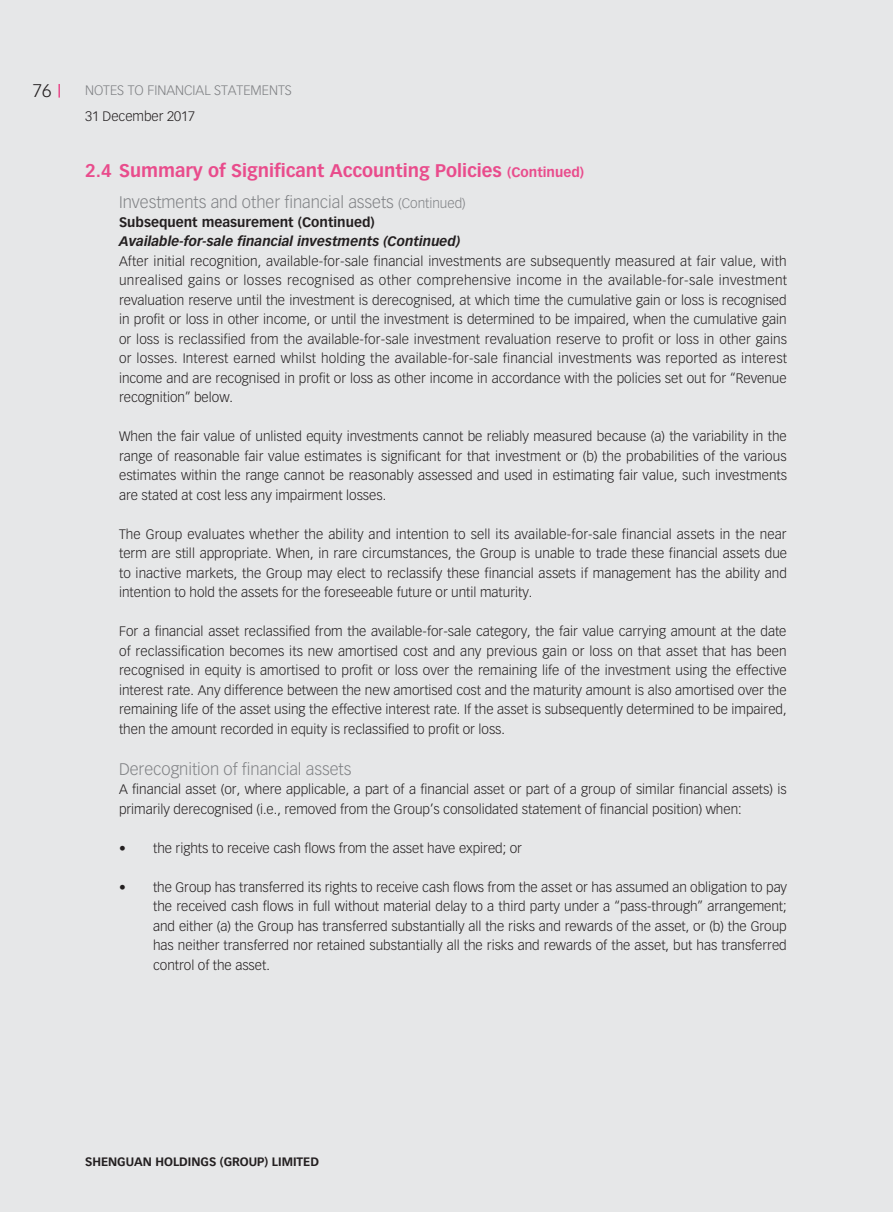
<style>
.page{position:relative;width:893px;height:1212px;background:#e6e7e8}
.page>*{position:absolute;margin:0;border:0;box-sizing:border-box;transform-origin:0 0}
.t1{font:700 18px "Vectora LT Std";color:#e94c8c}
.t2{font:300 18px "Vectora LT Std";color:#231f20}
.t3{font:300 16.5px "Vectora LT Std";color:#808285}
.t4{font:300 13.5px/19.5px "Vectora LT Std";color:#231f20;text-align:justify}
.t5{font:italic 700 13.5px "Vectora LT Std";color:#231f20}
.t6{font:700 13.5px "Vectora LT Std";color:#231f20}
.t7{font:300 13.5px "Vectora LT Std";color:#808285}
.t8{font:700 12px "Vectora LT Std";color:#231f20}
.s1{font-size:13.5px}
</style>
<div class="page">
<svg style="left:58px;top:84px;width:2px;height:14px"></svg>
<h1 class="t2" style="left:33px;top:82px;width:20px">76</h1>
<p class="t7" style="left:85px;top:84px;width:208px">NOTES TO FINANCIAL STATEMENTS</p>
<p class="t4" style="left:85px;top:107px;width:112px">31 December 2017</p>
<h1 class="t1" style="left:85px;top:162px;width:501px">2.4 Summary of Significant Accounting Policies <span class="s1">(Continued)</span></h1>
<p class="t3" style="left:119px;top:194px;width:348px">Investments and other financial assets <span class="s1">(Continued)</span></p>
<p class="t6" style="left:119px;top:215px;width:257px">Subsequent measurement (Continued)</p>
<p class="t5" style="left:119px;top:235px;width:343px">Available-for-sale financial investments (Continued)</p>
<p class="t4" style="left:119px;top:252px;width:669px">After initial recognition, available-for-sale financial investments are subsequently measured at fair value, with unrealised gains or losses recognised as other comprehensive income in the available-for-sale investment revaluation reserve until the investment is derecognised, at which time the cumulative gain or loss is recognised in profit or loss in other income, or until the investment is determined to be impaired, when the cumulative gain or loss is reclassified from the available-for-sale investment revaluation reserve to profit or loss in other gains or losses. Interest earned whilst holding the available-for-sale financial investments was reported as interest income and are recognised in profit or loss as other income in accordance with the policies set out for “Revenue recognition” below.</p>
<p class="t4" style="left:119px;top:427px;width:669px">When the fair value of unlisted equity investments cannot be reliably measured because (a) the variability in the range of reasonable fair value estimates is significant for that investment or (b) the probabilities of the various estimates within the range cannot be reasonably assessed and used in estimating fair value, such investments are stated at cost less any impairment losses.</p>
<p class="t4" style="left:119px;top:525px;width:670px">The Group evaluates whether the ability and intention to sell its available-for-sale financial assets in the near term are still appropriate. When, in rare circumstances, the Group is unable to trade these financial assets due to inactive markets, the Group may elect to reclassify these financial assets if management has the ability and intention to hold the assets for the foreseeable future or until maturity.</p>
<p class="t4" style="left:119px;top:622px;width:669px">For a financial asset reclassified from the available-for-sale category, the fair value carrying amount at the date of reclassification becomes its new amortised cost and any previous gain or loss on that asset that has been recognised in equity is amortised to profit or loss over the remaining life of the investment using the effective interest rate. Any difference between the new amortised cost and the maturity amount is also amortised over the remaining life of the asset using the effective interest rate. If the asset is subsequently determined to be impaired, then the amount recorded in equity is reclassified to profit or loss.</p>
<p class="t3" style="left:119px;top:761px;width:234px">Derecognition of financial assets</p>
<p class="t4" style="left:119px;top:781px;width:669px">A financial asset (or, where applicable, a part of a financial asset or part of a group of similar financial assets) is primarily derecognised (i.e., removed from the Group’s consolidated statement of financial position) when:</p>
<p class="t4" style="left:119px;top:839px;width:404px">• the rights to receive cash flows from the asset have expired; or</p>
<p class="t4" style="left:153px;top:878px;width:636px;text-indent:-34px">• the Group has transferred its rights to receive cash flows from the asset or has assumed an obligation to pay the received cash flows in full without material delay to a third party under a “pass-through” arrangement; and either (a) the Group has transferred substantially all the risks and rewards of the asset, or (b) the Group has neither transferred nor retained substantially all the risks and rewards of the asset, but has transferred control of the asset.</p>
<p class="t8" style="left:85px;top:1156px;width:235px">SHENGUAN HOLDINGS (GROUP) LIMITED</p>
</div>
